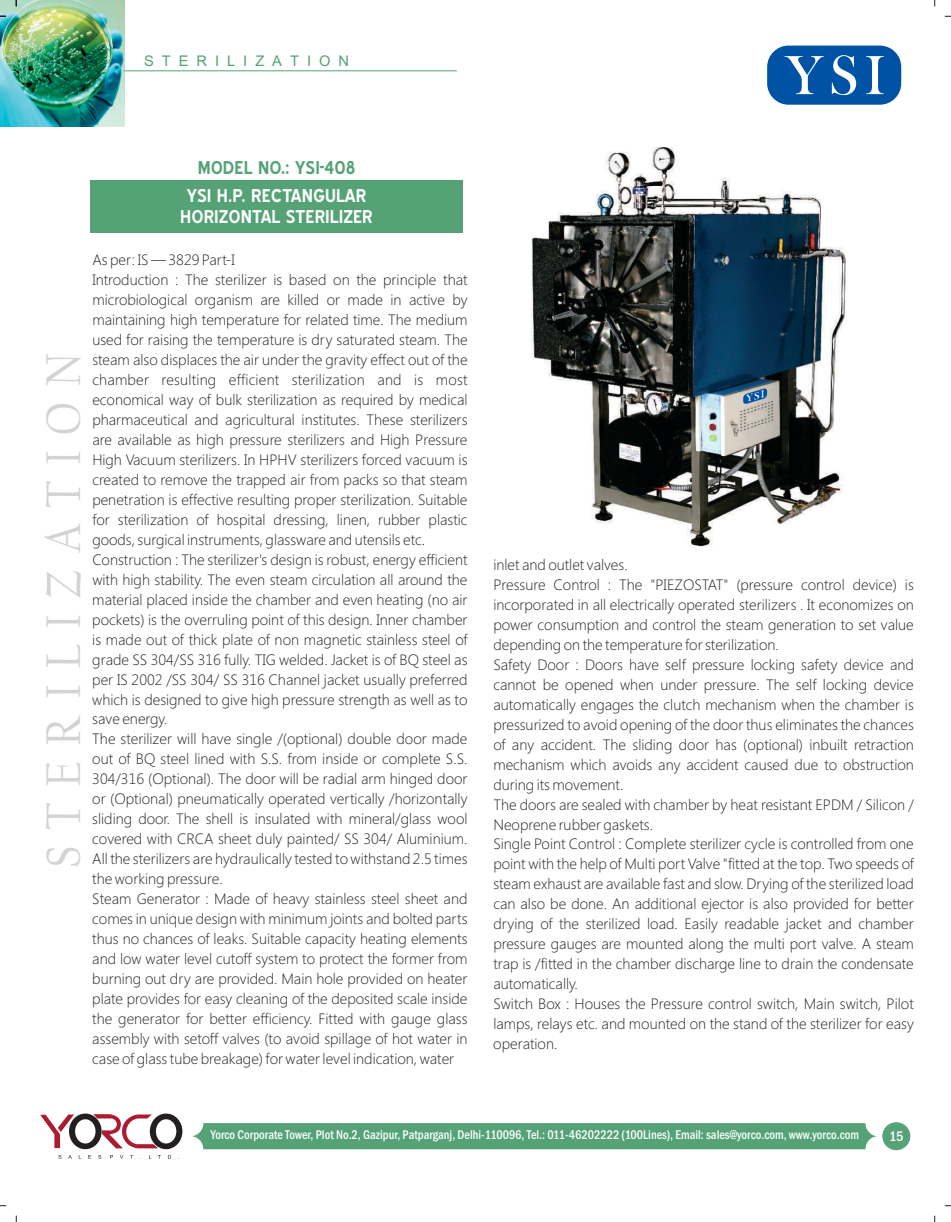
<style>
.page{position:relative;width:951px;height:1222px;background:#fff}
.page>*{position:absolute;margin:0;border:0;box-sizing:border-box;transform-origin:0 0}
.t1{font:57px "Bask Old Face";color:#fff}
.t2{font:50.55px "Californian FB";letter-spacing:.34em;color:#d1d3d4;scale:.9 1}
.t3{font:22.5px "Browallia UPC";letter-spacing:.355em;color:#54a275}
.t4{font:700 18px/21.6px "Blue Highway";color:#fff;text-align:center}
.t5{font:700 18px "Blue Highway";color:#54a275}
.t6{font:300 15px/20px "Segoe UI";color:#231f20}
.t7{font:500 condensed 14.4px "Franklin Gothic";color:#fff}
.t8{font:500 condensed 13.05px "Franklin Gothic";color:#fff;scale:.94 1}
</style>
<div class="page">
<img style="left:531px;top:148px;width:314px;height:399px">
<img style="left:0;top:0;width:125px;height:126px">
<hr style="left:124px;top:70px;width:333px;height:1px;background:#54a275">
<div style="left:90px;top:180px;width:372px;height:52px;background:#54a275"></div>
<div style="left:191px;top:1123px;width:686px;height:26px;background:#54a275;border-radius:13px"></div>
<div style="left:882px;top:1122px;width:28px;height:28px;background:#54a275;border-radius:50%"></div>
<svg style="left:40px;top:1114px;width:34px;height:34px"></svg>
<div style="left:69px;top:1113px;width:32px;height:36px;border:6px solid #231f20;border-radius:50%"></div>
<svg style="left:93px;top:1114px;width:65px;height:34px"></svg>
<div style="left:150px;top:1113px;width:32px;height:36px;border:6px solid #231f20;border-radius:50%"></div>
<svg style="left:58px;top:1155px;width:114px;height:3px"></svg>
<div style="left:767px;top:46px;width:134px;height:59px;background:#0052a4;border:4px solid #0052a4;border-radius:19px"></div>
<svg style="left:743px;top:388px;width:24px;height:16px"></svg>
<h3 class="t3" style="left:144px;top:47px;width:206px">STERILIZATION</h3>
<h1 class="t1" style="left:785px;top:55px;width:101px">YSI</h1>
<p class="t5" style="left:198px;top:161px;width:159px">MODEL NO.: YSI-408</p>
<p class="t4" style="left:180px;top:186px;width:194px">YSI H.P. RECTANGULAR<br>HORIZONTAL STERILIZER</p>
<h2 class="t2" style="left:42px;top:868px;width:574px;rotate:-90deg">STERILIZATION</h2>
<p class="t6" style="left:92px;top:252px;width:377px">As per: IS — 3829 Part-I<br>Introduction : The sterilizer is based on the principle that microbiological organism are killed or made in active by maintaining high temperature for related time. The medium used for raising the temperature is dry saturated steam. The steam also displaces the air under the gravity effect out of the chamber resulting efficient sterilization and is most economical way of bulk sterilization as required by medical pharmaceutical and agricultural institutes. These sterilizers are available as high pressure sterilizers and High Pressure High Vacuum sterilizers. In HPHV sterilizers forced vacuum is created to remove the trapped air from packs so that steam penetration is effective resulting proper sterilization. Suitable for sterilization of hospital dressing, linen, rubber plastic goods, surgical instruments, glassware and utensils etc.<br>Construction : The sterilizer's design is robust, energy efficient with high stability. The even steam circulation all around the material placed inside the chamber and even heating (no air pockets) is the overruling point of this design. Inner chamber is made out of thick plate of non magnetic stainless steel of grade SS 304/SS 316 fully. TIG welded. Jacket is of BQ steel as per IS 2002 /SS 304/ SS 316 Channel jacket usually preferred which is designed to give high pressure strength as well as to save energy.<br>The sterilizer will have single /(optional) double door made out of BQ steel lined with S.S. from inside or complete S.S.<br>304/316 (Optional). The door will be radial arm hinged door or (Optional) pneumatically operated vertically /horizontally sliding door. The shell is insulated with mineral/glass wool covered with CRCA sheet duly painted/ SS 304/ Aluminium.<br>All the sterilizers are hydraulically tested to withstand 2.5 times the working pressure.<br>Steam Generator : Made of heavy stainless steel sheet and comes in unique design with minimum joints and bolted parts thus no chances of leaks. Suitable capacity heating elements and low water level cutoff system to protect the former from burning out dry are provided. Main hole provided on heater plate provides for easy cleaning of the deposited scale inside the generator for better efficiency. Fitted with gauge glass assembly with setoff valves (to avoid spillage of hot water in case of glass tube breakage) for water level indication, water</p>
<p class="t6" style="left:493px;top:556px;width:422px">inlet and outlet valves.<br>Pressure Control : The "PIEZOSTAT" (pressure control device) is incorporated in all electrically operated sterilizers . It economizes on power consumption and control the steam generation to set value depending on the temperature for sterilization.<br>Safety Door : Doors have self pressure locking safety device and cannot be opened when under pressure. The self locking device automatically engages the clutch mechanism when the chamber is pressurized to avoid opening of the door thus eliminates the chances of any accident. The sliding door has (optional) inbuilt retraction mechanism which avoids any accident caused due to obstruction during its movement.<br>The doors are sealed with chamber by heat resistant EPDM / Silicon / Neoprene rubber gaskets.<br>Single Point Control : Complete sterilizer cycle is controlled from one point with the help of Multi port Valve "fitted at the top. Two speeds of steam exhaust are available fast and slow. Drying of the sterilized load can also be done. An additional ejector is also provided for better drying of the sterilized load. Easily readable jacket and chamber pressure gauges are mounted along the multi port valve. A steam trap is /fitted in the chamber discharge line to drain the condensate automatically.<br>Switch Box : Houses the Pressure control switch, Main switch, Pilot lamps, relays etc. and mounted on the stand of the sterilizer for easy operation.</p>
<p class="t8" style="left:211px;top:1130px;width:691px">Yorco Corporate Tower, Plot No.2, Gazipur, Patparganj, Delhi-110096, Tel.: 011-46202222 (100Lines), Email: sales@yorco.com, www.yorco.com</p>
<p class="t7" style="left:889px;top:1131px;width:16px">15</p>
</div>
